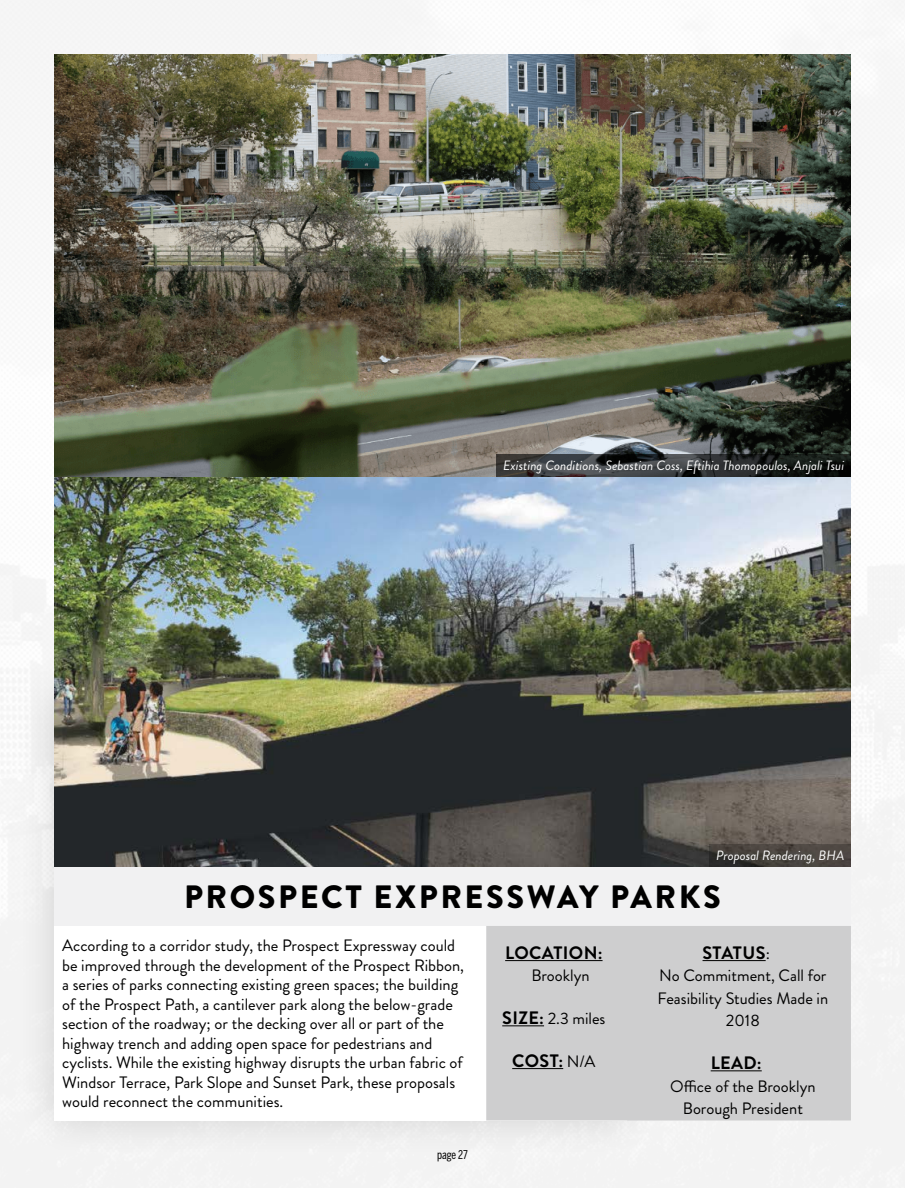
<style>
.page{position:relative;width:905px;height:1188px;background:#fff}
.page>*{position:absolute;margin:0;border:0;box-sizing:border-box;transform-origin:0 0}
.t1{font:900 32.25px "Brandon Grotesque";letter-spacing:.08em;color:#000}
.t2{font:700 18px "Brandon Grotesque";letter-spacing:.02em;color:#000}
.t3{font:16.5px/19.5px "Brandon Grotesque";color:#000;text-align:center}
.t4{font:italic 13.5px "Brandon Grotesque";color:#fff}
.t5{font:12px "Benton Sans Comp";letter-spacing:-.01em;color:#000}
.s1{font-weight:400;font-size:16.5px}
.s2{font-weight:700;font-size:18px}
</style>
<div class="page">
<div style="left:0;top:1px;width:904px;height:1187px;background:#f6f6f6"></div>
<div style="left:16px;top:657px;width:648px;height:502px;background:#f0f0f0"></div>
<div style="left:54px;top:695px;width:572px;height:426px;background:#fff"></div>
<div style="left:54px;top:867px;width:796px;height:59px;background:#f1f1f2"></div>
<div style="left:486px;top:926px;width:364px;height:194px;background:#cececf"></div>
<hr style="left:505px;top:960px;width:97px;height:1px;background:#000">
<hr style="left:502px;top:1025px;width:42px;height:1px;background:#000">
<hr style="left:512px;top:1068px;width:51px;height:1px;background:#000">
<hr style="left:702px;top:960px;width:63px;height:1px;background:#000">
<hr style="left:710px;top:1070px;width:51px;height:1px;background:#000">
<img style="left:54px;top:54px;width:796px;height:423px">
<img style="left:54px;top:477px;width:796px;height:390px">
<svg style="left:709px;top:844px;width:141px;height:23px;background:#44403b"></svg>
<svg style="left:496px;top:454px;width:354px;height:23px;background:#2d2f30"></svg>
<p class="t4" style="left:503px;top:457px;width:342px">Existing Conditions, Sebastian Coss, Eftihia Thomopoulos, Anjali Tsui</p>
<p class="t4" style="left:716px;top:846px;width:129px">Proposal Rendering, BHA</p>
<h1 class="t1" style="left:184px;top:874px;width:538px">PROSPECT EXPRESSWAY PARKS</h1>
<p class="t3" style="left:62px;top:936px;width:403px;text-align:left">According to a corridor study, the Prospect Expressway could be improved through the development of the Prospect Ribbon, a series of parks connecting existing green spaces; the building of the Prospect Path, a cantilever park along the below-grade section of the roadway; or the decking over all or part of the highway trench and adding open space for pedestrians and cyclists. While the existing highway disrupts the urban fabric of Windsor Terrace, Park Slope and Sunset Park, these proposals would reconnect the communities.</p>
<p class="t2" style="left:505px;top:940px;width:99px">LOCATION:</p>
<p class="t2" style="left:702px;top:940px;width:69px">STATUS<span class="s1">:</span></p>
<p class="t3" style="left:657px;top:965px;width:172px;line-height:22.5px">No Commitment, Call for<br>Feasibility Studies Made in<br>2018</p>
<p class="t2" style="left:710px;top:1050px;width:53px">LEAD:</p>
<p class="t3" style="left:670px;top:1075px;width:147px;line-height:22.5px">Office of the Brooklyn<br>Borough President</p>
<p class="t3" style="left:531px;top:966px;width:60px">Brooklyn</p>
<p class="t3" style="left:502px;top:1009px;width:105px"><span class="s2">SIZE:</span> 2.3 miles</p>
<p class="t2" style="left:512px;top:1048px;width:85px">COST: <span class="s1">N/A</span></p>
<p class="t5" style="left:437px;top:1147px;width:32px">page 27</p>
</div>
